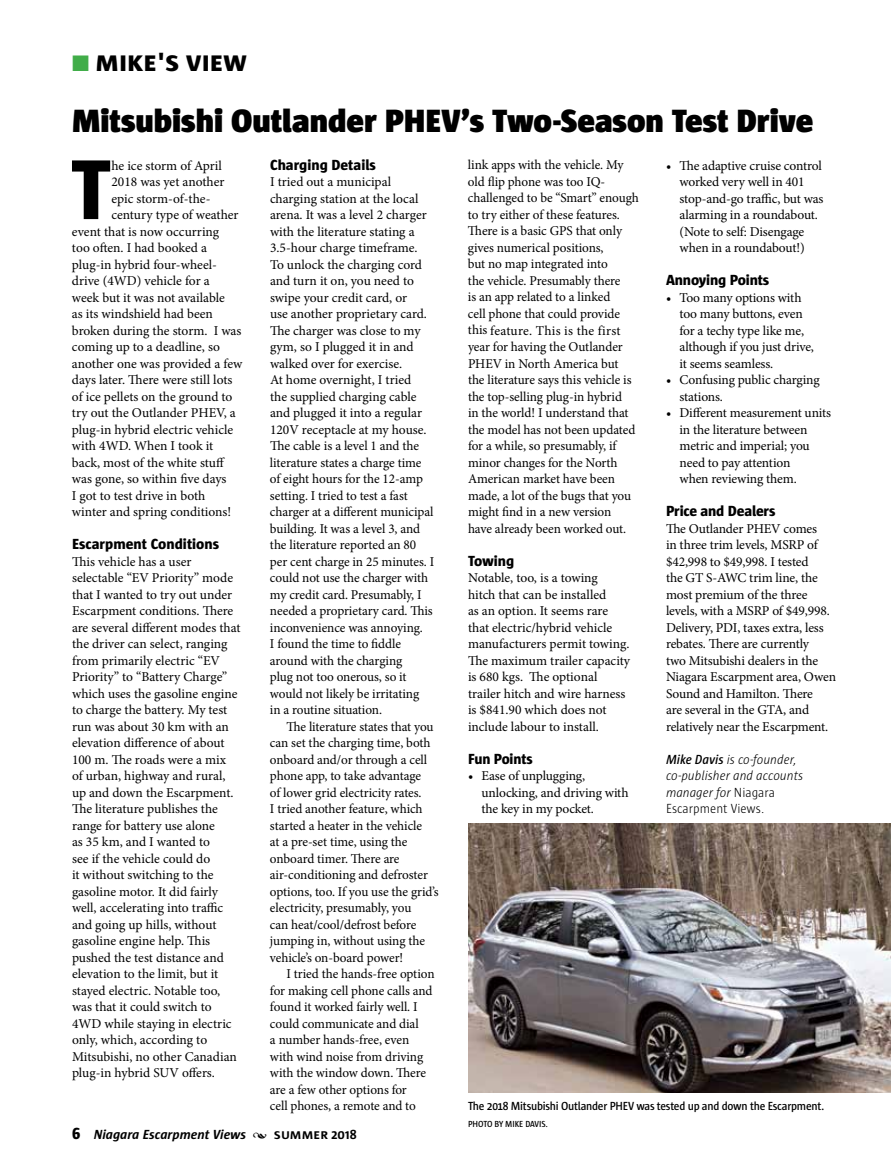
<style>
.page{position:relative;width:891px;height:1175px;background:#fff}
.page>*{position:absolute;margin:0;border:0;box-sizing:border-box;transform-origin:0 0}
.t1{font:800 86.85px "Sun";color:#000}
.t2{font:900 33px "Sun";color:#000}
.t3{font:800 27px "Sun";color:#000}
.t4{font:800 15px "Sun";letter-spacing:-.01em;color:#000}
.t5{font:13.5px/16.5px "Minion Pro";letter-spacing:-.005em;color:#000}
.t6{font:italic 300 13.5px/16.5px "Sun";color:#000;scale:.95 1}
.t7{font:italic 700 13.5px "Sun";color:#000}
.t8{font:600 12px "Sun";letter-spacing:-.02em;color:#000;scale:.95 1}
.t9{font:600 9px "Sun";letter-spacing:-.005em;color:#000;scale:.95 1}
.s1{color:#41ad49}
.s2{font-weight:600}
.s3{font-style:normal}
.s4{font-weight:800;font-style:normal;font-size:16.5px}
.s5{font-family:"Minion Pro";font-weight:400;font-style:normal}
</style>
<div class="page">
<img style="left:468px;top:824px;width:423px;height:268px">
<h3 class="t3" style="left:72px;top:47px;width:177px"><span class="s1">■</span> mike's view</h3>
<h2 class="t2" style="left:72px;top:103px;width:743px">Mitsubishi Outlander PHEV’s Two-Season Test Drive</h2>
<h1 class="t1" style="left:71px;top:142px;width:42px">T</h1>
<p class="t5" style="left:111px;top:157px;width:112px">he ice storm of April</p>
<p class="t4" style="left:270px;top:156px;width:107px">Charging Details</p>
<p class="t5" style="left:270px;top:174px;width:166px">I tried out a municipal charging station at the local arena. It was a level 2 charger with the literature stating a<br>3.5-hour charge timeframe.<br>To unlock the charging cord and turn it on, you need to swipe your credit card, or<br>use another proprietary card.<br>The charger was close to my gym, so I plugged it in and walked over for exercise.<br>At home overnight, I tried<br>the supplied charging cable and plugged it into a regular<br>120V receptacle at my house.<br>The cable is a level 1 and the literature states a charge time of eight hours for the 12-amp setting. I tried to test a fast charger at a different municipal building. It was a level 3, and the literature reported an 80 per cent charge in 25 minutes. I could not use the charger with my credit card. Presumably, I needed a proprietary card. This inconvenience was annoying.<br>I found the time to fiddle around with the charging<br>plug not too onerous, so it would not likely be irritating<br>in a routine situation.</p>
<p class="t5" style="left:270px;top:718px;width:170px;text-indent:16px">The literature states that you can set the charging time, both onboard and/or through a cell phone app, to take advantage<br>of lower grid electricity rates.<br>I tried another feature, which started a heater in the vehicle<br>at a pre-set time, using the onboard timer. There are air-conditioning and defroster options, too. If you use the grid’s electricity, presumably, you<br>can heat/cool/defrost before jumping in, without using the vehicle’s on-board power!</p>
<p class="t5" style="left:270px;top:965px;width:166px;text-indent:16px">I tried the hands-free option for making cell phone calls and found it worked fairly well. I could communicate and dial<br>a number hands-free, even with wind noise from driving with the window down. There are a few other options for<br>cell phones, a remote and to</p>
<p class="t5" style="left:468px;top:157px;width:173px">link apps with the vehicle. My old flip phone was too IQ&shy;challenged to be “Smart” enough to try either of these features.<br>There is a basic GPS that only gives numerical positions,<br>but no map integrated into<br>the vehicle. Presumably there<br>is an app related to a linked<br>cell phone that could provide this feature. This is the first year for having the Outlander<br>PHEV in North America but<br>the literature says this vehicle is the top-selling plug-in hybrid<br>in the world! I understand that the model has not been updated for a while, so presumably, if minor changes for the North<br>American market have been made, a lot of the bugs that you might find in a new version<br>have already been worked out.</p>
<p class="t4" style="left:468px;top:552px;width:48px">Towing</p>
<p class="t5" style="left:468px;top:570px;width:164px">Notable, too, is a towing<br>hitch that can be installed<br>as an option. It seems rare that electric/hybrid vehicle manufacturers permit towing.<br>The maximum trailer capacity is 680 kgs. The optional trailer hitch and wire harness is $841.90 which does not include labour to install.</p>
<p class="t4" style="left:468px;top:750px;width:66px">Fun Points</p>
<p class="t5" style="left:482px;top:768px;width:149px;text-indent:-14px">• Ease of unplugging, unlocking, and driving with the key in my pocket.</p>
<p class="t5" style="left:680px;top:157px;width:146px;text-indent:-14px">• The adaptive cruise control worked very well in 401 stop-and-go traffic, but was alarming in a roundabout. (Note to self: Disengage when in a roundabout!)</p>
<p class="t4" style="left:666px;top:272px;width:105px">Annoying Points</p>
<p class="t5" style="left:680px;top:289px;width:136px;text-indent:-14px">• Too many options with too many buttons, even for a techy type like me, although if you just drive, it seems seamless.</p>
<p class="t5" style="left:680px;top:371px;width:142px;text-indent:-14px">• Confusing public charging stations.</p>
<p class="t5" style="left:680px;top:404px;width:153px;text-indent:-14px">• Different measurement units in the literature between metric and imperial; you need to pay attention<br>when reviewing them.</p>
<p class="t4" style="left:666px;top:503px;width:111px">Price and Dealers</p>
<p class="t5" style="left:666px;top:520px;width:172px">The Outlander PHEV comes<br>in three trim levels, MSRP of $42,998 to $49,998. I tested<br>the GT S-AWC trim line, the most premium of the three levels, with a MSRP of $49,998.<br>Delivery, PDI, taxes extra, less rebates. There are currently<br>two Mitsubishi dealers in the<br>Niagara Escarpment area, Owen<br>Sound and Hamilton. There<br>are several in the GTA, and relatively near the Escarpment.</p>
<p class="t6" style="left:666px;top:751px;width:146px"><span class="s2">Mike Davis</span> is co-founder, co-publisher and accounts manager for <span class="s3">Niagara<br>Escarpment Views.</span></p>
<p class="t5" style="left:111px;top:174px;width:115px">2018 was yet another</p>
<p class="t5" style="left:111px;top:190px;width:101px">epic storm-of-the-</p>
<p class="t5" style="left:111px;top:206px;width:129px">century type of weather</p>
<p class="t5" style="left:72px;top:223px;width:149px">event that is now occurring</p>
<p class="t5" style="left:72px;top:239px;width:136px">too often. I had booked a</p>
<p class="t5" style="left:72px;top:256px;width:146px">plug-in hybrid four-wheel-</p>
<p class="t5" style="left:72px;top:272px;width:139px">drive (4WD) vehicle for a</p>
<p class="t5" style="left:72px;top:289px;width:154px">week but it was not available</p>
<p class="t5" style="left:72px;top:305px;width:143px">as its windshield had been</p>
<p class="t5" style="left:72px;top:322px;width:171px">broken during the storm. I was</p>
<p class="t5" style="left:72px;top:338px;width:150px">coming up to a deadline, so</p>
<p class="t5" style="left:72px;top:355px;width:172px">another one was provided a few</p>
<p class="t5" style="left:72px;top:371px;width:162px">days later. There were still lots</p>
<p class="t5" style="left:72px;top:388px;width:162px">of ice pellets on the ground to</p>
<p class="t5" style="left:72px;top:404px;width:165px">try out the Outlander PHEV, a</p>
<p class="t5" style="left:72px;top:421px;width:163px">plug-in hybrid electric vehicle</p>
<p class="t5" style="left:72px;top:437px;width:143px">with 4WD. When I took it</p>
<p class="t5" style="left:72px;top:454px;width:154px">back, most of the white stuff</p>
<p class="t5" style="left:72px;top:470px;width:156px">was gone, so within five days</p>
<p class="t5" style="left:72px;top:487px;width:135px">I got to test drive in both</p>
<p class="t5" style="left:72px;top:503px;width:161px">winter and spring conditions!</p>
<p class="t4" style="left:72px;top:536px;width:149px">Escarpment Conditions</p>
<p class="t5" style="left:72px;top:553px;width:170px">This vehicle has a user selectable “EV Priority” mode that I wanted to try out under<br>Escarpment conditions. There are several different modes that the driver can select, ranging from primarily electric “EV<br>Priority” to “Battery Charge” which uses the gasoline engine to charge the battery. My test run was about 30 km with an elevation difference of about<br>100 m. The roads were a mix<br>of urban, highway and rural, up and down the Escarpment.<br>The literature publishes the range for battery use alone<br>as 35 km, and I wanted to<br>see if the vehicle could do<br>it without switching to the gasoline motor. It did fairly well, accelerating into traffic and going up hills, without gasoline engine help. This pushed the test distance and elevation to the limit, but it stayed electric. Notable too, was that it could switch to<br>4WD while staying in electric only, which, according to<br>Mitsubishi, no other Canadian plug-in hybrid SUV offers.</p>
<p class="t8" style="left:468px;top:1099px;width:377px">The 2018 Mitsubishi Outlander PHEV was tested up and down the Escarpment.</p>
<p class="t9" style="left:468px;top:1119px;width:86px">PHOTO BY MIKE DAVIS.</p>
<p class="t7" style="left:72px;top:1126px;width:286px"><span class="s4">6</span> Niagara Escarpment Views <span class="s5">•</span> <span class="s3">summer 2018</span></p>
</div>
